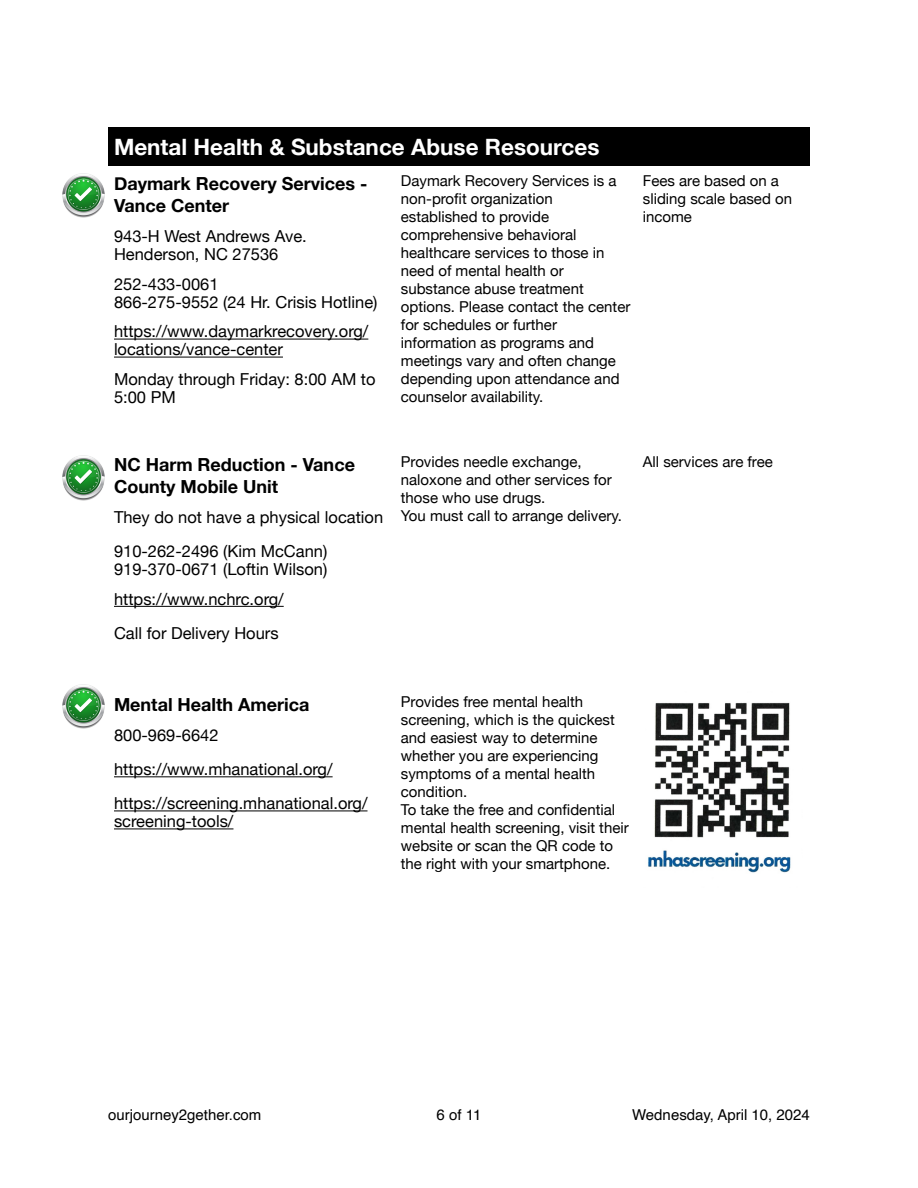
<style>
.page{position:relative;width:918px;height:1188px;background:#fff}
.page>*{position:absolute;margin:0;border:0;box-sizing:border-box;transform-origin:0 0}
.t1{font:700 22.5px "Helvetica Neue";color:#fff}
.t2{font:700 18px/22.5px "Helvetica Neue";color:#000}
.t3{font:16.5px/18px "Helvetica Neue";color:#000}
.t4{font:15px/18px "Helvetica Neue";color:#000}
.t5{font:15px "Helvetica";color:#000}
</style>
<div class="page">
<div style="left:108px;top:128px;width:701px;height:38px;background:#000"></div>
<hr style="left:114px;top:339px;width:254px;height:1px;background:#000">
<hr style="left:114px;top:357px;width:169px;height:1px;background:#000">
<hr style="left:114px;top:606px;width:170px;height:1px;background:#000">
<hr style="left:114px;top:776px;width:219px;height:1px;background:#000">
<hr style="left:114px;top:811px;width:254px;height:1px;background:#000">
<hr style="left:114px;top:829px;width:119px;height:1px;background:#000">
<img style="left:648px;top:702px;width:143px;height:171px">
<img style="left:63px;top:456px;width:42px;height:44px">
<img style="left:63px;top:173px;width:42px;height:45px">
<img style="left:63px;top:684px;width:42px;height:45px">
<h1 class="t1" style="left:114px;top:133px;width:487px">Mental Health &amp; Substance Abuse Resources</h1>
<p class="t2" style="left:114px;top:172px;width:255px">Daymark Recovery Services -<br>Vance Center</p>
<p class="t4" style="left:401px;top:172px;width:231px">Daymark Recovery Services is a non-profit organization established to provide comprehensive behavioral healthcare services to those in need of mental health or substance abuse treatment options. Please contact the center for schedules or further information as programs and meetings vary and often change depending upon attendance and counselor availability.</p>
<p class="t4" style="left:643px;top:172px;width:151px">Fees are based on a sliding scale based on income</p>
<p class="t3" style="left:114px;top:227px;width:194px">943-H West Andrews Ave.<br>Henderson, NC 27536</p>
<p class="t3" style="left:114px;top:275px;width:265px">252-433-0061<br>866-275-9552 (24 Hr. Crisis Hotline)</p>
<p class="t3" style="left:114px;top:322px;width:256px">https://www.daymarkrecovery.org/ locations/vance-center</p>
<p class="t3" style="left:114px;top:370px;width:263px">Monday through Friday: 8:00 AM to<br>5:00 PM</p>
<p class="t2" style="left:114px;top:453px;width:243px">NC Harm Reduction - Vance<br>County Mobile Unit</p>
<p class="t4" style="left:401px;top:452px;width:223px">Provides needle exchange, naloxone and other services for those who use drugs.<br>You must call to arrange delivery.</p>
<p class="t4" style="left:643px;top:452px;width:131px">All services are free</p>
<p class="t3" style="left:114px;top:500px;width:271px;line-height:34px">They do not have a physical location<br>910-262-2496 (Kim McCann)</p>
<p class="t3" style="left:114px;top:554px;width:215px;line-height:29.5px">919-370-0671 (Loftin Wilson) https://www.nchrc.org/</p>
<p class="t3" style="left:114px;top:624px;width:166px">Call for Delivery Hours</p>
<p class="t2" style="left:114px;top:693px;width:197px">Mental Health America</p>
<p class="t4" style="left:401px;top:693px;width:229px">Provides free mental health screening, which is the quickest and easiest way to determine whether you are experiencing symptoms of a mental health condition.<br>To take the free and confidential mental health screening, visit their website or scan the QR code to the right with your smartphone.</p>
<p class="t3" style="left:114px;top:718px;width:255px;line-height:34px">800-969-6642 https://www.mhanational.org/ https://screening.mhanational.org/</p>
<p class="t3" style="left:114px;top:812px;width:121px">screening-tools/</p>
<p class="t5" style="left:108px;top:1108px;width:155px">ourjourney2gether.com</p>
<p class="t5" style="left:437px;top:1108px;width:46px">6 of 11</p>
<p class="t5" style="left:632px;top:1108px;width:179px">Wednesday, April 10, 2024</p>
</div>
